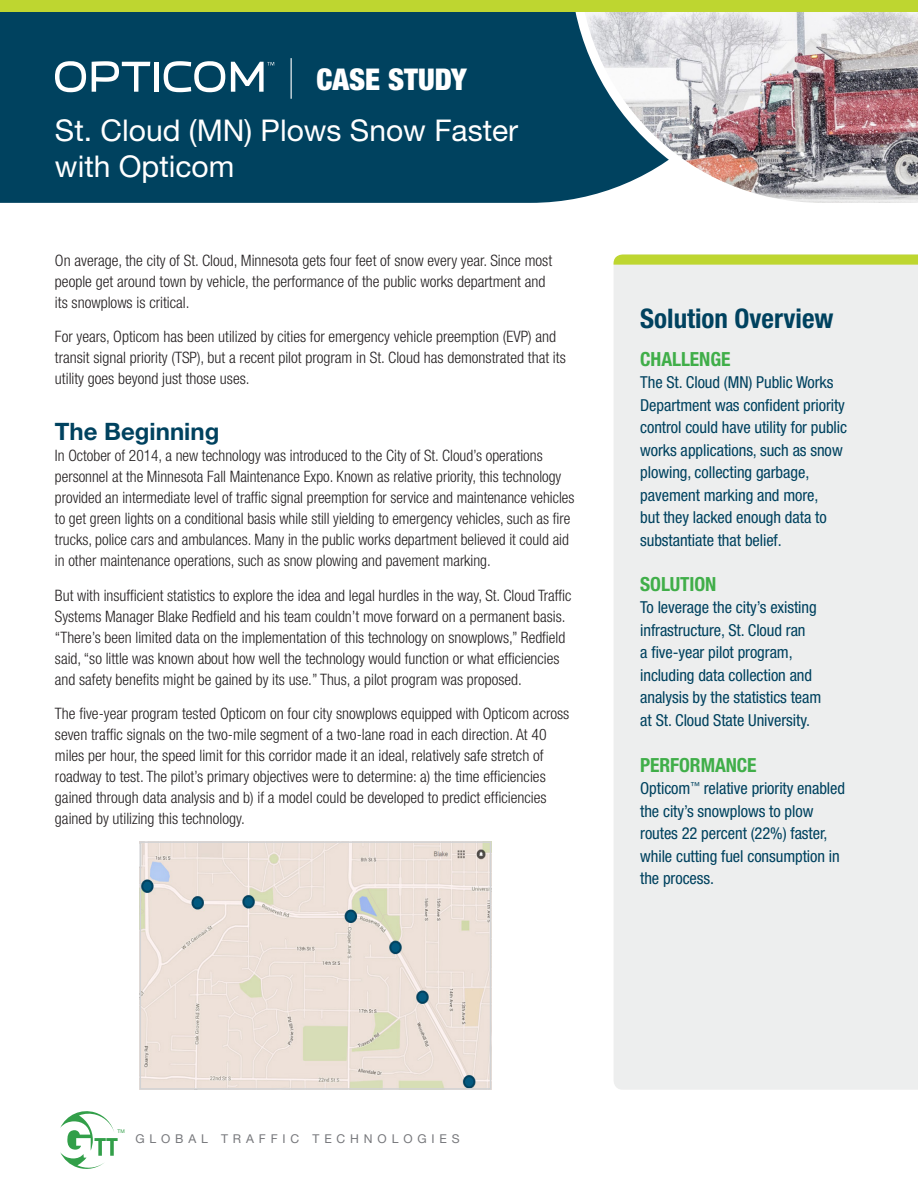
<style>
.page{position:relative;width:918px;height:1188px;background:#fff}
.page>*{position:absolute;margin:0;border:0;box-sizing:border-box;transform-origin:0 0}
.t1{font:30px/36px "Helvetica Neue LT Std";color:#fff}
.t2{font:900 condensed 30px "Helvetica Neue LT Std";color:#fff}
.t3{font:700 condensed 27px "Helvetica Neue LT Std";color:#00425f}
.t4{font:700 24px "Helvetica Neue LT Std";color:#00425f}
.t5{font:700 condensed 19.5px "Helvetica Neue LT Std";letter-spacing:-.005em;color:#40ae49}
.t6{font:condensed 16.5px/22.5px "Helvetica Neue LT Std";letter-spacing:-.005em;color:#00425f}
.t7{font:300 condensed 15.75px/21px "Helvetica Neue LT Std";color:#231f20}
.t8{font:12.15px "Helvetica Neue LT Std";letter-spacing:.4em;color:#77787c}
.t9{font:5.1px "Helvetica Neue LT Std";color:#329f49}
</style>
<div class="page">
<div style="left:614px;top:265px;width:304px;height:825px;background:#edeeee"></div>
<svg style="left:614px;top:255px;width:304px;height:10px;background:#bfd637"></svg>
<div style="left:0;top:11px;width:566px;height:192px;background:#00425f"></div>
<img style="left:566px;top:11px;width:352px;height:192px">
<svg style="left:55px;top:61px;width:31px;height:31px"></svg>
<svg style="left:92px;top:61px;width:58px;height:31px"></svg>
<hr style="left:154px;top:62px;width:4px;height:30px;background:#fff">
<svg style="left:164px;top:61px;width:61px;height:31px"></svg>
<svg style="left:231px;top:62px;width:43px;height:30px"></svg>
<div style="left:0;top:0;width:918px;height:11px;background:#bed630"></div>
<svg style="left:60px;top:1111px;width:58px;height:58px"></svg>
<hr style="left:291px;top:58px;width:1px;height:41px;background:#fff">
<img style="left:143px;top:844px;width:345px;height:243px">
<div style="left:140px;top:841px;width:351px;height:249px;border:2px solid #d1d2d4"></div>
<p class="t2" style="left:316px;top:61px;width:152px">CASE STUDY</p>
<p class="t1" style="left:55px;top:112px;width:465px">St. Cloud (MN) Plows Snow Faster with Opticom</p>
<p class="t7" style="left:55px;top:250px;width:499px">On average, the city of St. Cloud, Minnesota gets four feet of snow every year. Since most people get around town by vehicle, the performance of the public works department and its snowplows is critical.</p>
<p class="t7" style="left:55px;top:326px;width:512px">For years, Opticom has been utilized by cities for emergency vehicle preemption (EVP) and transit signal priority (TSP), but a recent pilot program in St. Cloud has demonstrated that its utility goes beyond just those uses.</p>
<p class="t4" style="left:55px;top:417px;width:166px">The Beginning</p>
<p class="t7" style="left:55px;top:445px;width:521px">In October of 2014, a new technology was introduced to the City of St. Cloud’s operations personnel at the Minnesota Fall Maintenance Expo. Known as relative priority, this technology provided an intermediate level of traffic signal preemption for service and maintenance vehicles to get green lights on a conditional basis while still yielding to emergency vehicles, such as fire trucks, police cars and ambulances. Many in the public works department believed it could aid in other maintenance operations, such as snow plowing and pavement marking.</p>
<p class="t7" style="left:55px;top:584px;width:518px">But with insufficient statistics to explore the idea and legal hurdles in the way, St. Cloud Traffic Systems Manager Blake Redfield and his team couldn’t move forward on a permanent basis. “There’s been limited data on the implementation of this technology on snowplows,” Redfield said, “so little was known about how well the technology would function or what efficiencies and safety benefits might be gained by its use.” Thus, a pilot program was proposed.</p>
<p class="t7" style="left:55px;top:703px;width:516px">The five-year program tested Opticom on four city snowplows equipped with Opticom across seven traffic signals on the two-mile segment of a two-lane road in each direction. At 40 miles per hour, the speed limit for this corridor made it an ideal, relatively safe stretch of roadway to test. The pilot’s primary objectives were to determine: a) the time efficiencies gained through data analysis and b) if a model could be developed to predict efficiencies gained by utilizing this technology.</p>
<p class="t3" style="left:640px;top:302px;width:195px">Solution Overview</p>
<p class="t5" style="left:640px;top:347px;width:92px">CHALLENGE</p>
<p class="t6" style="left:640px;top:371px;width:208px">The St. Cloud (MN) Public Works<br>Department was confident priority control could have utility for public works applications, such as snow plowing, collecting garbage, pavement marking and more,<br>but they lacked enough data to substantiate that belief.</p>
<p class="t5" style="left:640px;top:572px;width:78px">SOLUTION</p>
<p class="t6" style="left:640px;top:596px;width:183px">To leverage the city’s existing infrastructure, St. Cloud ran<br>a five-year pilot program, including data collection and analysis by the statistics team at St. Cloud State University.</p>
<p class="t5" style="left:640px;top:753px;width:118px">PERFORMANCE</p>
<p class="t6" style="left:640px;top:777px;width:206px">Opticom<sup>™</sup> relative priority enabled the city’s snowplows to plow routes 22 percent (22%) faster, while cutting fuel consumption in the process.</p>
<p class="t9" style="left:118px;top:1128px;width:9px">TM</p>
<p class="t8" style="left:135px;top:1131px;width:326px">GLOBAL TRAFFIC TECHNOLOGIES</p>
</div>
